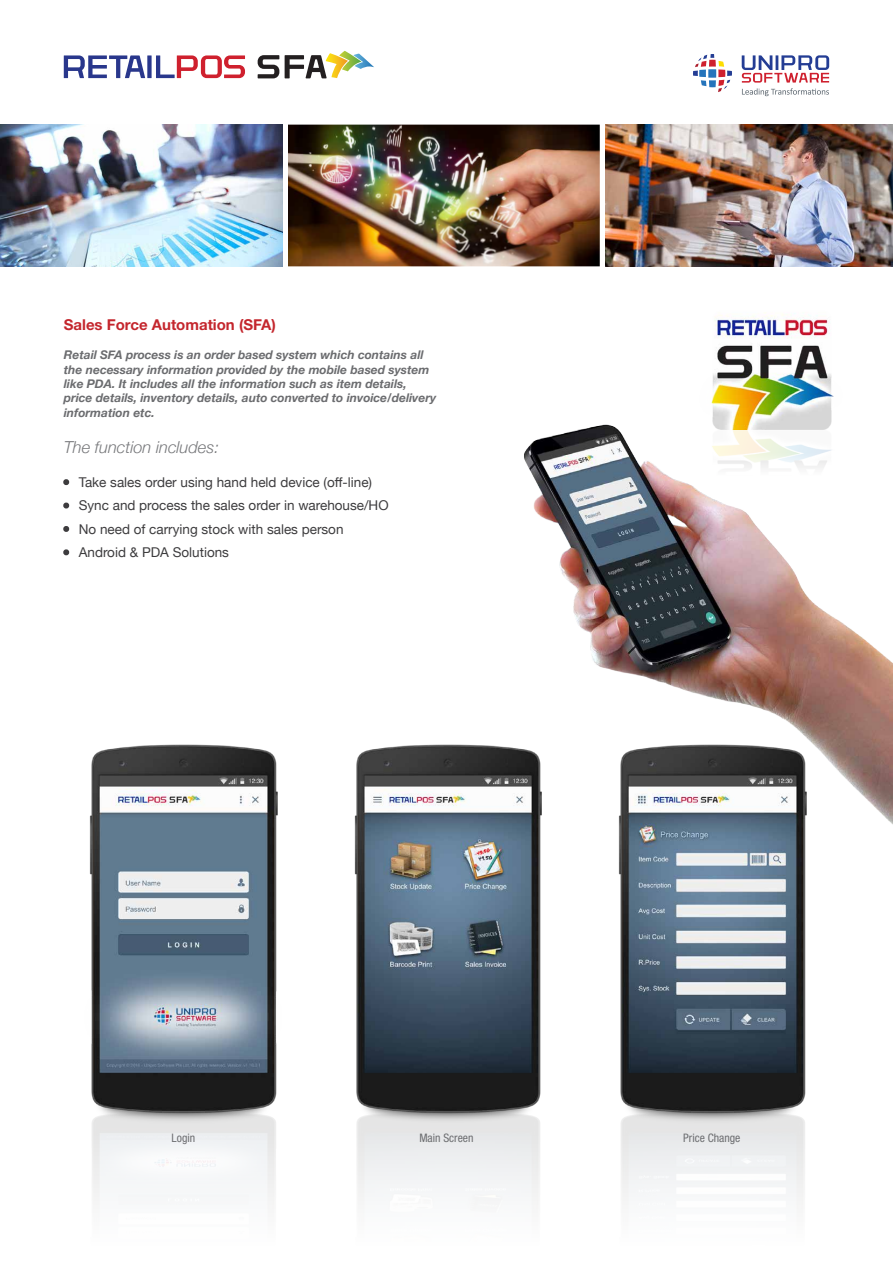
<style>
.page{position:relative;width:893px;height:1263px;background:#fff}
.page>*{position:absolute;margin:0;border:0;box-sizing:border-box;transform-origin:0 0}
.t1{font:italic 300 16.5px "Helvetica Neue";color:#77787b}
.t2{font:700 15px "Helvetica Neue LT Std";color:#c4262d}
.t3{font:13.5px "Helvetica Neue";color:#3d3c3e}
.t4{font:italic 700 12px/14.4px "Helvetica Neue";color:#6b6c6f}
.t5{font:condensed 11.7px "Helvetica Neue LT Std";color:#6d6e71}
</style>
<div class="page">
<svg style="left:693px;top:54px;width:39px;height:38px"></svg>
<div style="left:709px;top:60px;width:7px;height:7px;background:#cf202e"></div>
<div style="left:709px;top:80px;width:7px;height:7px;background:#2574bb"></div>
<svg style="left:742px;top:55px;width:87px;height:41px"></svg>
<svg style="left:63px;top:479px;width:7px;height:7px"></svg>
<svg style="left:63px;top:502px;width:7px;height:7px"></svg>
<svg style="left:63px;top:526px;width:7px;height:6px"></svg>
<svg style="left:63px;top:549px;width:7px;height:7px"></svg>
<img style="left:0;top:125px;width:282px;height:141px">
<img style="left:288px;top:125px;width:312px;height:141px">
<img style="left:606px;top:125px;width:287px;height:141px">
<svg style="left:64px;top:55px;width:81px;height:23px"></svg>
<div style="left:147px;top:55px;width:5px;height:23px;background:#29378c"></div>
<svg style="left:156px;top:55px;width:89px;height:23px"></svg>
<svg style="left:258px;top:55px;width:21px;height:23px"></svg>
<svg style="left:285px;top:51px;width:89px;height:27px"></svg>
<img style="left:711px;top:312px;width:123px;height:100px">
<img style="left:354px;top:744px;width:187px;height:356px">
<img style="left:357px;top:1100px;width:183px;height:105px">
<img style="left:89px;top:744px;width:189px;height:393px">
<img style="left:618px;top:827px;width:188px;height:310px">
<img style="left:510px;top:412px;width:383px;height:415px">
<p class="t2" style="left:64px;top:316px;width:214px">Sales Force Automation (SFA)</p>
<p class="t4" style="left:64px;top:348px;width:374px">Retail SFA process is an order based system which contains all the necessary information provided by the mobile based system like PDA. It includes all the information such as item details, price details, inventory details, auto converted to invoice/delivery information etc.</p>
<h1 class="t1" style="left:64px;top:434px;width:157px">The function includes:</h1>
<p class="t3" style="left:64px;top:472px;width:310px">• Take sales order using hand held device (off-line)</p>
<p class="t3" style="left:64px;top:496px;width:326px">• Sync and process the sales order in warehouse/HO</p>
<p class="t3" style="left:64px;top:519px;width:281px">• No need of carrying stock with sales person</p>
<p class="t3" style="left:64px;top:543px;width:167px">• Android &amp; PDA Solutions</p>
<p class="t5" style="left:172px;top:1131px;width:25px">Login</p>
<p class="t5" style="left:419px;top:1131px;width:56px">Main Screen</p>
<p class="t5" style="left:683px;top:1131px;width:59px">Price Change</p>
</div>
